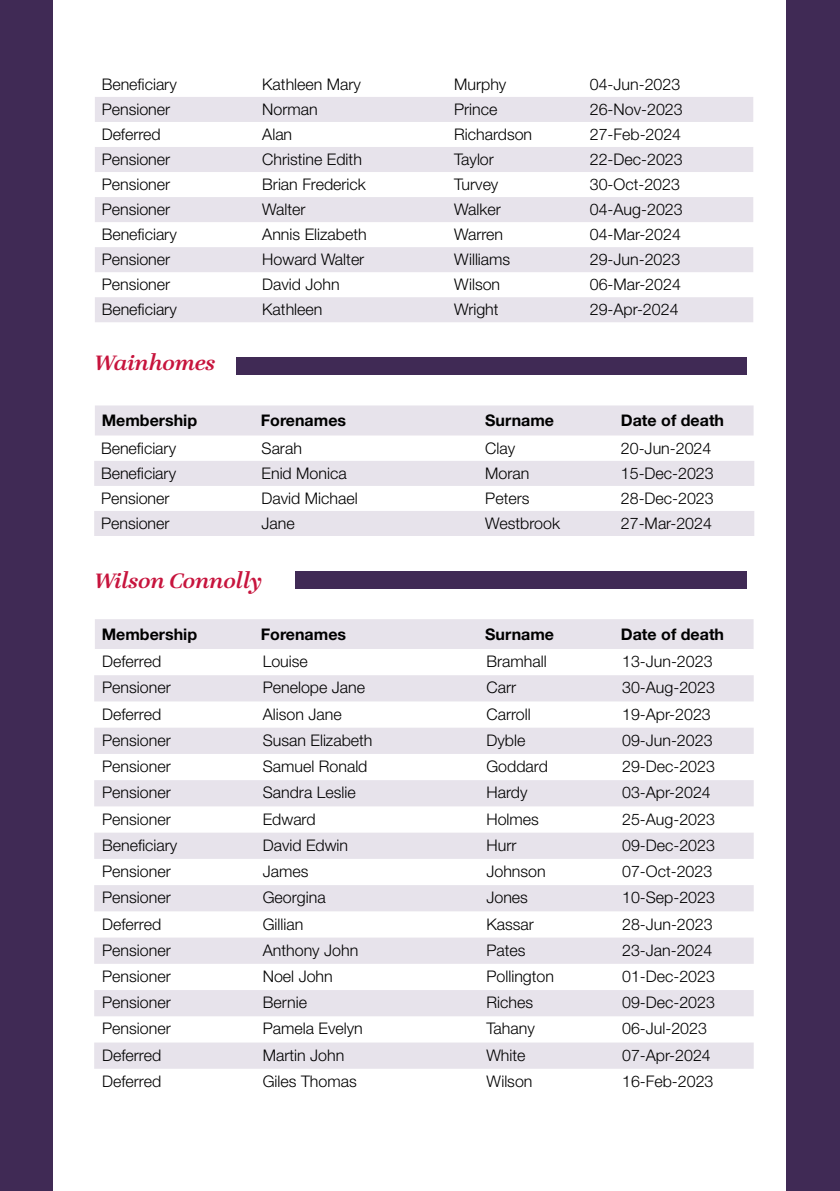
<style>
.page{position:relative;width:840px;height:1191px;background:#fff}
.page>*{position:absolute;margin:0;border:0;box-sizing:border-box;transform-origin:0 0}
.t1{font:italic 600 20px "Teimer";letter-spacing:-.025em;color:#c7143d}
.t2{font:300 16px "Helvetica Neue LT Std";color:#000}
.t3{font:700 16px "Helvetica Neue LT Std";color:#000}
</style>
<div class="page">
<div style="left:0;top:0;width:839px;height:1191px;background:#402a55"></div>
<div style="left:53px;top:0;width:733px;height:1191px;background:#fff"></div>
<div style="left:95px;top:405px;width:658px;height:30px;background:#e7e3eb"></div>
<div style="left:95px;top:619px;width:658px;height:30px;background:#e7e3eb"></div>
<svg style="left:94px;top:461px;width:659px;height:75px;fill:#e7e3eb"></svg>
<svg style="left:94px;top:675px;width:659px;height:393px;fill:#e7e3eb"></svg>
<div style="left:236px;top:357px;width:510px;height:18px;background:#402a55"></div>
<div style="left:295px;top:571px;width:451px;height:17px;background:#402a55"></div>
<svg style="left:95px;top:97px;width:657px;height:225px;fill:#e7e3eb"></svg>
<p class="t2" style="left:102px;top:75px;width:76px">Beneficiary</p>
<p class="t2" style="left:262px;top:75px;width:100px">Kathleen Mary</p>
<p class="t2" style="left:454px;top:75px;width:54px">Murphy</p>
<p class="t2" style="left:589px;top:75px;width:92px">04-Jun-2023</p>
<p class="t2" style="left:102px;top:100px;width:70px">Pensioner</p>
<p class="t2" style="left:262px;top:100px;width:57px">Norman</p>
<p class="t2" style="left:454px;top:100px;width:45px">Prince</p>
<p class="t2" style="left:589px;top:100px;width:94px">26-Nov-2023</p>
<p class="t2" style="left:102px;top:125px;width:60px">Deferred</p>
<p class="t2" style="left:262px;top:125px;width:31px">Alan</p>
<p class="t2" style="left:454px;top:125px;width:79px">Richardson</p>
<p class="t2" style="left:589px;top:125px;width:93px">27-Feb-2024</p>
<p class="t2" style="left:102px;top:150px;width:70px">Pensioner</p>
<p class="t2" style="left:262px;top:150px;width:101px">Christine Edith</p>
<p class="t2" style="left:454px;top:150px;width:41px">Taylor</p>
<p class="t2" style="left:589px;top:150px;width:94px">22-Dec-2023</p>
<p class="t2" style="left:102px;top:175px;width:70px">Pensioner</p>
<p class="t2" style="left:262px;top:175px;width:105px">Brian Frederick</p>
<p class="t2" style="left:454px;top:175px;width:46px">Turvey</p>
<p class="t2" style="left:589px;top:175px;width:92px">30-Oct-2023</p>
<p class="t2" style="left:102px;top:200px;width:70px">Pensioner</p>
<p class="t2" style="left:262px;top:200px;width:45px">Walter</p>
<p class="t2" style="left:454px;top:200px;width:48px">Walker</p>
<p class="t2" style="left:589px;top:200px;width:94px">04-Aug-2023</p>
<p class="t2" style="left:102px;top:225px;width:76px">Beneficiary</p>
<p class="t2" style="left:262px;top:225px;width:106px">Annis Elizabeth</p>
<p class="t2" style="left:454px;top:225px;width:50px">Warren</p>
<p class="t2" style="left:589px;top:225px;width:93px">04-Mar-2024</p>
<p class="t2" style="left:102px;top:250px;width:70px">Pensioner</p>
<p class="t2" style="left:262px;top:250px;width:103px">Howard Walter</p>
<p class="t2" style="left:454px;top:250px;width:58px">Williams</p>
<p class="t2" style="left:589px;top:250px;width:92px">29-Jun-2023</p>
<p class="t2" style="left:102px;top:275px;width:70px">Pensioner</p>
<p class="t2" style="left:262px;top:275px;width:79px">David John</p>
<p class="t2" style="left:454px;top:275px;width:47px">Wilson</p>
<p class="t2" style="left:589px;top:275px;width:93px">06-Mar-2024</p>
<p class="t2" style="left:102px;top:300px;width:76px">Beneficiary</p>
<p class="t2" style="left:262px;top:300px;width:62px">Kathleen</p>
<p class="t2" style="left:454px;top:300px;width:46px">Wright</p>
<p class="t2" style="left:589px;top:300px;width:90px">29-Apr-2024</p>
<p class="t1" style="left:95px;top:348px;width:123px">Wainhomes</p>
<p class="t3" style="left:102px;top:410px;width:97px">Membership</p>
<p class="t3" style="left:260px;top:410px;width:87px">Forenames</p>
<p class="t3" style="left:485px;top:410px;width:70px">Surname</p>
<p class="t3" style="left:620px;top:410px;width:105px">Date of death</p>
<p class="t2" style="left:101px;top:438px;width:76px">Beneficiary</p>
<p class="t2" style="left:261px;top:438px;width:42px">Sarah</p>
<p class="t2" style="left:485px;top:438px;width:31px">Clay</p>
<p class="t2" style="left:620px;top:438px;width:92px">20-Jun-2024</p>
<p class="t2" style="left:101px;top:463px;width:76px">Beneficiary</p>
<p class="t2" style="left:261px;top:463px;width:87px">Enid Monica</p>
<p class="t2" style="left:485px;top:463px;width:46px">Moran</p>
<p class="t2" style="left:620px;top:463px;width:94px">15-Dec-2023</p>
<p class="t2" style="left:101px;top:488px;width:70px">Pensioner</p>
<p class="t2" style="left:261px;top:488px;width:98px">David Michael</p>
<p class="t2" style="left:485px;top:488px;width:46px">Peters</p>
<p class="t2" style="left:620px;top:488px;width:94px">28-Dec-2023</p>
<p class="t2" style="left:101px;top:514px;width:70px">Pensioner</p>
<p class="t2" style="left:261px;top:514px;width:35px">Jane</p>
<p class="t2" style="left:485px;top:514px;width:76px">Westbrook</p>
<p class="t2" style="left:620px;top:514px;width:93px">27-Mar-2024</p>
<p class="t1" style="left:95px;top:566px;width:169px">Wilson Connolly</p>
<p class="t3" style="left:102px;top:624px;width:97px">Membership</p>
<p class="t3" style="left:260px;top:624px;width:87px">Forenames</p>
<p class="t3" style="left:485px;top:624px;width:70px">Surname</p>
<p class="t3" style="left:620px;top:624px;width:105px">Date of death</p>
<p class="t2" style="left:102px;top:651px;width:60px">Deferred</p>
<p class="t2" style="left:262px;top:651px;width:47px">Louise</p>
<p class="t2" style="left:486px;top:651px;width:62px">Bramhall</p>
<p class="t2" style="left:621px;top:651px;width:92px">13-Jun-2023</p>
<p class="t2" style="left:102px;top:678px;width:70px">Pensioner</p>
<p class="t2" style="left:262px;top:678px;width:104px">Penelope Jane</p>
<p class="t2" style="left:486px;top:678px;width:31px">Carr</p>
<p class="t2" style="left:621px;top:678px;width:94px">30-Aug-2023</p>
<p class="t2" style="left:102px;top:704px;width:60px">Deferred</p>
<p class="t2" style="left:262px;top:704px;width:80px">Alison Jane</p>
<p class="t2" style="left:486px;top:704px;width:46px">Carroll</p>
<p class="t2" style="left:621px;top:704px;width:90px">19-Apr-2023</p>
<p class="t2" style="left:102px;top:730px;width:70px">Pensioner</p>
<p class="t2" style="left:262px;top:730px;width:111px">Susan Elizabeth</p>
<p class="t2" style="left:486px;top:730px;width:40px">Dyble</p>
<p class="t2" style="left:621px;top:730px;width:92px">09-Jun-2023</p>
<p class="t2" style="left:102px;top:756px;width:70px">Pensioner</p>
<p class="t2" style="left:262px;top:756px;width:106px">Samuel Ronald</p>
<p class="t2" style="left:486px;top:756px;width:63px">Goddard</p>
<p class="t2" style="left:621px;top:756px;width:94px">29-Dec-2023</p>
<p class="t2" style="left:102px;top:783px;width:70px">Pensioner</p>
<p class="t2" style="left:262px;top:783px;width:94px">Sandra Leslie</p>
<p class="t2" style="left:486px;top:783px;width:42px">Hardy</p>
<p class="t2" style="left:621px;top:783px;width:90px">03-Apr-2024</p>
<p class="t2" style="left:102px;top:809px;width:70px">Pensioner</p>
<p class="t2" style="left:262px;top:809px;width:54px">Edward</p>
<p class="t2" style="left:486px;top:809px;width:54px">Holmes</p>
<p class="t2" style="left:621px;top:809px;width:94px">25-Aug-2023</p>
<p class="t2" style="left:102px;top:835px;width:76px">Beneficiary</p>
<p class="t2" style="left:262px;top:835px;width:87px">David Edwin</p>
<p class="t2" style="left:486px;top:835px;width:31px">Hurr</p>
<p class="t2" style="left:621px;top:835px;width:94px">09-Dec-2023</p>
<p class="t2" style="left:102px;top:861px;width:70px">Pensioner</p>
<p class="t2" style="left:262px;top:861px;width:47px">James</p>
<p class="t2" style="left:486px;top:861px;width:61px">Johnson</p>
<p class="t2" style="left:621px;top:861px;width:92px">07-Oct-2023</p>
<p class="t2" style="left:102px;top:888px;width:70px">Pensioner</p>
<p class="t2" style="left:262px;top:888px;width:64px">Georgina</p>
<p class="t2" style="left:486px;top:888px;width:43px">Jones</p>
<p class="t2" style="left:621px;top:888px;width:94px">10-Sep-2023</p>
<p class="t2" style="left:102px;top:914px;width:60px">Deferred</p>
<p class="t2" style="left:262px;top:914px;width:42px">Gillian</p>
<p class="t2" style="left:486px;top:914px;width:49px">Kassar</p>
<p class="t2" style="left:621px;top:914px;width:92px">28-Jun-2023</p>
<p class="t2" style="left:102px;top:940px;width:70px">Pensioner</p>
<p class="t2" style="left:262px;top:940px;width:97px">Anthony John</p>
<p class="t2" style="left:486px;top:940px;width:41px">Pates</p>
<p class="t2" style="left:621px;top:940px;width:92px">23-Jan-2024</p>
<p class="t2" style="left:102px;top:966px;width:70px">Pensioner</p>
<p class="t2" style="left:262px;top:966px;width:71px">Noel John</p>
<p class="t2" style="left:486px;top:966px;width:69px">Pollington</p>
<p class="t2" style="left:621px;top:966px;width:94px">01-Dec-2023</p>
<p class="t2" style="left:102px;top:992px;width:70px">Pensioner</p>
<p class="t2" style="left:262px;top:992px;width:46px">Bernie</p>
<p class="t2" style="left:486px;top:992px;width:48px">Riches</p>
<p class="t2" style="left:621px;top:992px;width:94px">09-Dec-2023</p>
<p class="t2" style="left:102px;top:1019px;width:70px">Pensioner</p>
<p class="t2" style="left:262px;top:1019px;width:101px">Pamela Evelyn</p>
<p class="t2" style="left:486px;top:1019px;width:50px">Tahany</p>
<p class="t2" style="left:621px;top:1019px;width:86px">06-Jul-2023</p>
<p class="t2" style="left:102px;top:1045px;width:60px">Deferred</p>
<p class="t2" style="left:262px;top:1045px;width:83px">Martin John</p>
<p class="t2" style="left:486px;top:1045px;width:41px">White</p>
<p class="t2" style="left:621px;top:1045px;width:90px">07-Apr-2024</p>
<p class="t2" style="left:102px;top:1071px;width:60px">Deferred</p>
<p class="t2" style="left:262px;top:1071px;width:95px">Giles Thomas</p>
<p class="t2" style="left:486px;top:1071px;width:47px">Wilson</p>
<p class="t2" style="left:621px;top:1071px;width:93px">16-Feb-2023</p>
</div>
